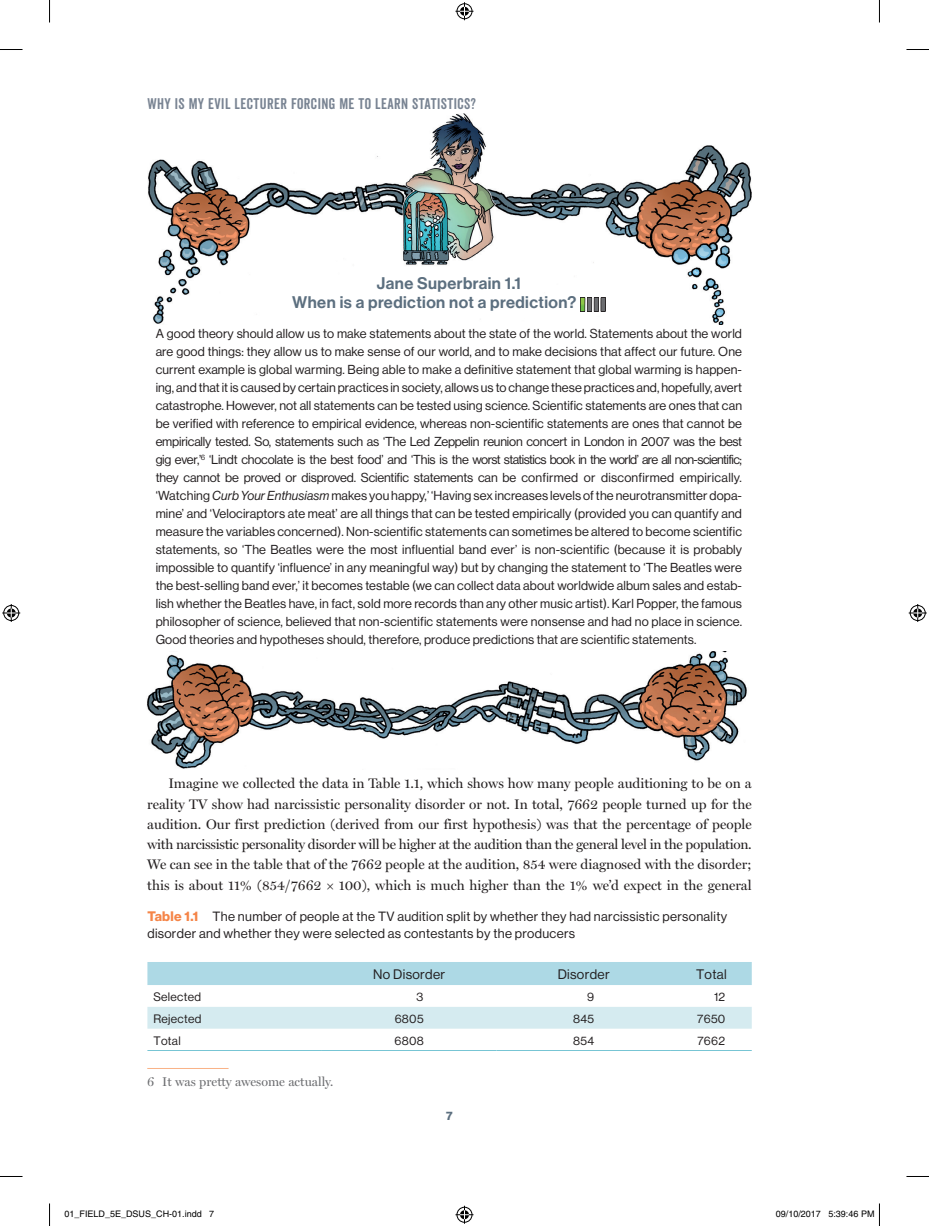
<style>
.page{position:relative;width:929px;height:1226px;background:#fff}
.page>*{position:absolute;margin:0;border:0;box-sizing:border-box;transform-origin:0 0}
.BX1_TI{font:500 16.5px/19.5px "Haas Grot Disp 65";letter-spacing:.025em;color:#5c6f7f}
.t1{font:15px "Veneer Clean";letter-spacing:.03em;color:#788392}
.TEXT_IND{font:13.8px/20.2px "Miller Display Roman";color:#231f20;text-align:justify}
.TCH{font:13.5px "Haas Grot Disp 55 Roman";letter-spacing:.025em;color:#231f20}
.TC{font:13.2px/17.2px "Haas Grot Disp 55 Roman";letter-spacing:.025em;color:#231f20}
.BX1_TEXT{font:12.75px/18px "Haas Grot Disp 55 Roman";letter-spacing:.01em;color:#231f20;text-align:justify}
.FN_TEXT{font:12.75px "Miller Display Roman";color:#6c6d70}
.TT{font:12px "Haas Grot Disp 55 Roman";letter-spacing:.025em;color:#231f20}
.t2{font:700 12px "Haas Grot Disp 75";color:#5c6f7f}
.t3{font:9px "Helvetica";color:#000}
.s1{font-family:"Haas Grot Disp 56";font-style:italic}
.s2{font-family:"Haas Grot Disp 75";font-weight:700;font-size:13.5px;color:#f58548}
</style>
<div class="page">
<div style="left:147px;top:962px;width:604px;height:23px;background:#add9e5"></div>
<div style="left:147px;top:1007px;width:604px;height:21px;background:#d5ebf0"></div>
<hr style="left:147px;top:1050px;width:175px;height:1px;background:#77c5d4">
<hr style="left:322px;top:1050px;width:174px;height:1px;background:#77c5d4">
<hr style="left:496px;top:1050px;width:174px;height:1px;background:#77c5d4">
<hr style="left:670px;top:1050px;width:81px;height:1px;background:#77c5d4">
<img style="left:147px;top:651px;width:600px;height:118px">
<img style="left:148px;top:114px;width:603px;height:210px">
<svg style="left:580px;top:298px;width:25px;height:13px"></svg>
<hr style="left:147px;top:1068px;width:81px;height:1px;background:#f9b286">
<svg style="left:0;top:49px;width:22px;height:1px"></svg>
<svg style="left:906px;top:49px;width:22px;height:1px"></svg>
<svg style="left:0;top:1176px;width:22px;height:1px"></svg>
<svg style="left:906px;top:1176px;width:22px;height:1px"></svg>
<svg style="left:49px;top:0;width:1px;height:22px"></svg>
<svg style="left:49px;top:1203px;width:1px;height:23px"></svg>
<svg style="left:878px;top:0;width:1px;height:22px"></svg>
<svg style="left:455px;top:2px;width:18px;height:18px"></svg>
<svg style="left:455px;top:1206px;width:18px;height:18px"></svg>
<svg style="left:2px;top:604px;width:18px;height:18px"></svg>
<svg style="left:908px;top:604px;width:18px;height:18px"></svg>
<svg style="left:878px;top:1204px;width:1px;height:22px"></svg>
<p class="t1" style="left:147px;top:94px;width:330px">WHY IS MY EVIL LECTURER FORCING ME TO LEARN STATISTICS?</p>
<p class="BX1_TI" style="left:292px;top:274px;width:285px;text-indent:85px">Jane Superbrain 1.1<br>When is a prediction not a prediction?</p>
<p class="BX1_TEXT" style="left:156px;top:325px;width:587px">A good theory should allow us to make statements about the state of the world. Statements about the world are good things: they allow us to make sense of our world, and to make decisions that affect our future. One current example is global warming. Being able to make a definitive statement that global warming is happen&shy;ing, and that it is caused by certain practices in society, allows us to change these practices and, hopefully, avert catastrophe. However, not all statements can be tested using science. Scientific statements are ones that can be verified with reference to empirical evidence, whereas non-scientific statements are ones that cannot be empirically tested. So, statements such as ‘The Led Zeppelin reunion concert in London in 2007 was the best gig ever,’<sup>6</sup> ‘Lindt chocolate is the best food’ and ‘This is the worst statistics book in the world’ are all non-scientific; they cannot be proved or disproved. Scientific statements can be confirmed or disconfirmed empirically. ‘Watching <span class="s1">Curb Your Enthusiasm</span> makes you happy,’ ‘Having sex increases levels of the neurotransmitter dopa&shy;mine’ and ‘Velociraptors ate meat’ are all things that can be tested empirically (provided you can quantify and measure the variables concerned). Non-scientific statements can sometimes be altered to become scientific statements, so ‘The Beatles were the most influential band ever’ is non-scientific (because it is probably impossible to quantify ‘influence’ in any meaningful way) but by changing the statement to ‘The Beatles were the best-selling band ever,’ it becomes testable (we can collect data about worldwide album sales and estab&shy;lish whether the Beatles have, in fact, sold more records than any other music artist). Karl Popper, the famous philosopher of science, believed that non-scientific statements were nonsense and had no place in science.<br>Good theories and hypotheses should, therefore, produce predictions that are scientific statements.</p>
<p class="TEXT_IND" style="left:147px;top:773px;width:605px;text-indent:21px">Imagine we collected the data in Table 1.1, which shows how many people auditioning to be on a reality TV show had narcissistic personality disorder or not. In total, 7662 people turned up for the audition. Our first prediction (derived from our first hypothesis) was that the percentage of people with narcissistic personality disorder will be higher at the audition than the general level in the population.<br>We can see in the table that of the 7662 people at the audition, 854 were diagnosed with the disorder; this is about 11% (854/7662 100), which is much higher than the 1% we’d expect in the general</p>
<p class="TC" style="left:147px;top:907px;width:581px"><span class="s2">Table 1.1</span> The number of people at the TV audition split by whether they had narcissistic personality disorder and whether they were selected as contestants by the producers</p>
<p class="TCH" style="left:373px;top:966px;width:74px">No Disorder</p>
<p class="TCH" style="left:557px;top:966px;width:53px">Disorder</p>
<p class="TCH" style="left:695px;top:966px;width:32px">Total</p>
<p class="TT" style="left:153px;top:990px;width:49px">Selected</p>
<p class="TT" style="left:416px;top:990px;width:8px">3</p>
<p class="TT" style="left:587px;top:990px;width:8px">9</p>
<p class="TT" style="left:713px;top:990px;width:13px">12</p>
<p class="TT" style="left:153px;top:1011px;width:49px">Rejected</p>
<p class="TT" style="left:394px;top:1011px;width:30px">6805</p>
<p class="TT" style="left:573px;top:1011px;width:23px">845</p>
<p class="TT" style="left:697px;top:1011px;width:30px">7650</p>
<p class="TT" style="left:153px;top:1033px;width:29px">Total</p>
<p class="TT" style="left:394px;top:1033px;width:31px">6808</p>
<p class="TT" style="left:573px;top:1033px;width:23px">854</p>
<p class="TT" style="left:697px;top:1033px;width:29px">7662</p>
<p class="FN_TEXT" style="left:147px;top:1074px;width:187px">6 It was pretty awesome actually.</p>
<p class="t2" style="left:446px;top:1109px;width:8px">7</p>
<p class="t3" style="left:64px;top:1208px;width:151px">01_FIELD_5E_DSUS_CH-01.indd 7</p>
<p class="t3" style="left:775px;top:1208px;width:100px">09/10/2017 5:39:46 PM</p>
</div>
